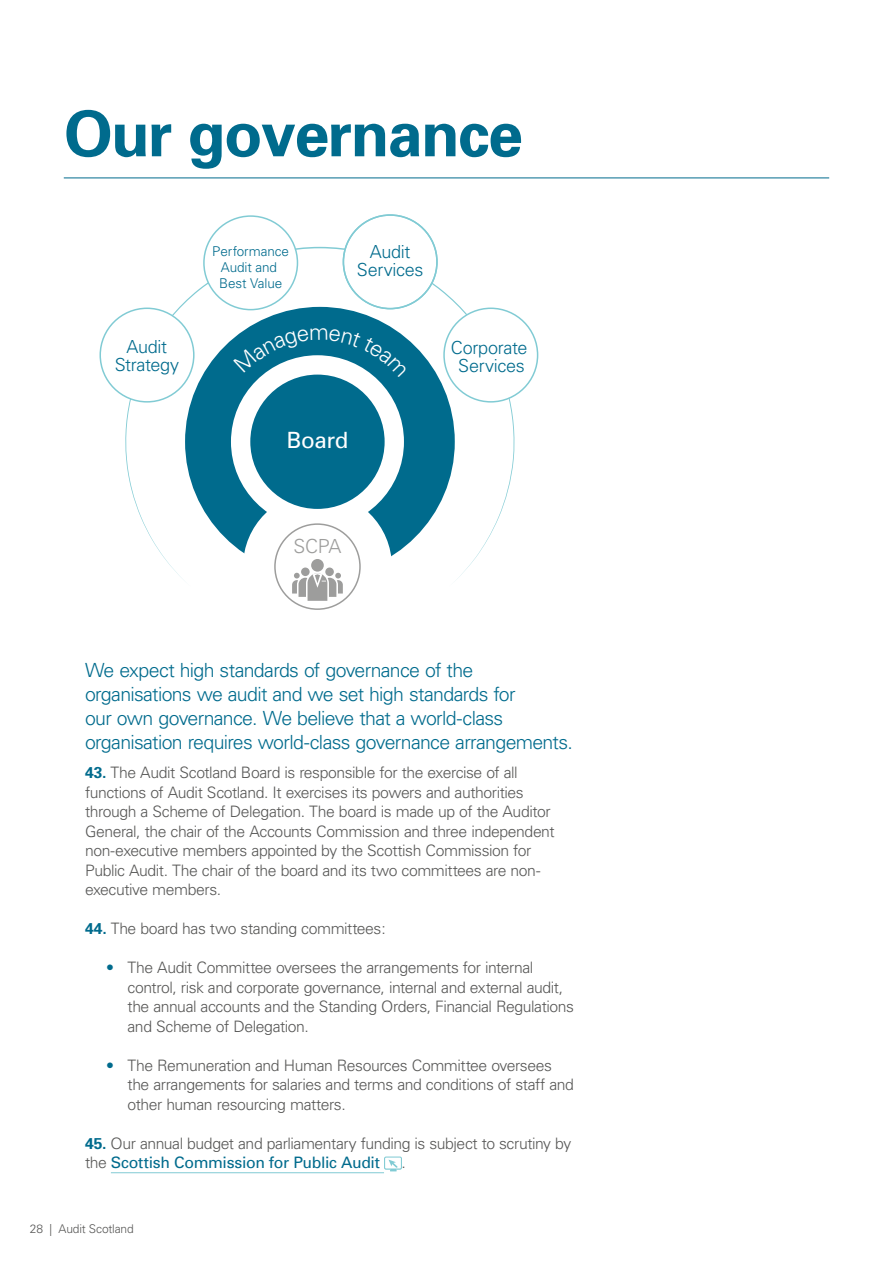
<style>
.page{position:relative;width:893px;height:1263px;background:#fff}
.page>*{position:absolute;margin:0;border:0;box-sizing:border-box;transform-origin:0 0}
.t1{font:700 63px "Univers";letter-spacing:-.025em;color:#006b8d}
.t2{font:22.35px "Univers";letter-spacing:-.015em;color:#fff}
.t3{font:300 19.5px/24px "Univers";letter-spacing:-.035em;color:#006b8d}
.t4{font:300 19.5px "Univers";color:#9d9d9c}
.t5{font:300 18px/18px "Univers";letter-spacing:-.015em;color:#006b8d;text-align:center}
.t6{font:300 15.75px/19.5px "Univers";letter-spacing:-.03em;color:#575756}
.t7{font:300 13.5px/16.2px "Univers";letter-spacing:-.005em;color:#006b8d;text-align:center}
.t8{font:300 12px "Univers";letter-spacing:-.015em;color:#575756}
.s1{font-weight:700;color:#006b8d}
.s2{color:#006b8d}
.s3{font-weight:400;color:#006b8d}
</style>
<div class="page">
<hr style="left:64px;top:178px;width:765px;height:1px;background:#006b8d">
<hr style="left:111px;top:1172px;width:273px;height:1px;background:#81cbd4">
<svg style="left:384px;top:1156px;width:18px;height:15px"></svg>
<svg style="left:124px;top:247px;width:392px;height:333px"></svg>
<div style="left:100px;top:308px;width:94px;height:94px;background:#fff;border-radius:50%"></div>
<div style="left:99px;top:308px;width:96px;height:95px;border:2px solid #81cbd4;border-radius:50%"></div>
<div style="left:204px;top:216px;width:93px;height:94px;background:#fff;border-radius:50%"></div>
<div style="left:203px;top:215px;width:95px;height:95px;border:2px solid #81cbd4;border-radius:50%"></div>
<div style="left:343px;top:215px;width:94px;height:94px;background:#fff;border-radius:50%"></div>
<div style="left:343px;top:214px;width:95px;height:95px;border:2px solid #81cbd4;border-radius:50%"></div>
<div style="left:444px;top:308px;width:94px;height:94px;background:#fff;border-radius:50%"></div>
<div style="left:443px;top:308px;width:95px;height:95px;border:2px solid #81cbd4;border-radius:50%"></div>
<svg style="left:231px;top:328px;width:176px;height:282px"></svg>
<h1 class="t1" style="left:64px;top:96px;width:461px">Our governance</h1>
<p class="t5" style="left:115px;top:337px;width:66px">Audit<br>Strategy</p>
<p class="t7" style="left:212px;top:243px;width:78px">Performance<br>Audit and<br>Best Value</p>
<p class="t5" style="left:357px;top:243px;width:68px">Audit<br>Services</p>
<h2 class="t2" style="left:286px;top:427px;width:64px">Board</h2>
<p class="t5" style="left:451px;top:339px;width:78px">Corporate<br>Services</p>
<p class="t4" style="left:293px;top:535px;width:50px">SCPA</p>
<p class="t3" style="left:85px;top:658px;width:489px">We expect high standards of governance of the organisations we audit and we set high standards for<br>our own governance. We believe that a world-class organisation requires world-class governance arrangements.</p>
<p class="t6" style="left:85px;top:763px;width:471px"><span class="s1">43.</span> The Audit Scotland Board is responsible for the exercise of all functions of Audit Scotland. It exercises its powers and authorities through a Scheme of Delegation. The board is made up of the Auditor General, the chair of the Accounts Commission and three independent non-executive members appointed by the Scottish Commission for Public Audit. The chair of the board and its two committees are non&shy;executive members.</p>
<p class="t6" style="left:85px;top:919px;width:302px"><span class="s1">44.</span> The board has two standing committees:</p>
<p class="t6" style="left:128px;top:958px;width:448px;text-indent:-21px"><span class="s2">•</span> The Audit Committee oversees the arrangements for internal control, risk and corporate governance, internal and external audit, the annual accounts and the Standing Orders, Financial Regulations and Scheme of Delegation.</p>
<p class="t6" style="left:128px;top:1055px;width:448px;text-indent:-21px"><span class="s2">•</span> The Remuneration and Human Resources Committee oversees the arrangements for salaries and terms and conditions of staff and other human resourcing matters.</p>
<p class="t6" style="left:85px;top:1133px;width:488px"><span class="s1">45.</span> Our annual budget and parliamentary funding is subject to scrutiny by the <span class="s3">Scottish Commission for Public Audit</span></p>
<p class="t6" style="left:402px;top:1153px;width:6px">.</p>
<p class="t8" style="left:30px;top:1222px;width:106px">28 | Audit Scotland</p>
</div>
